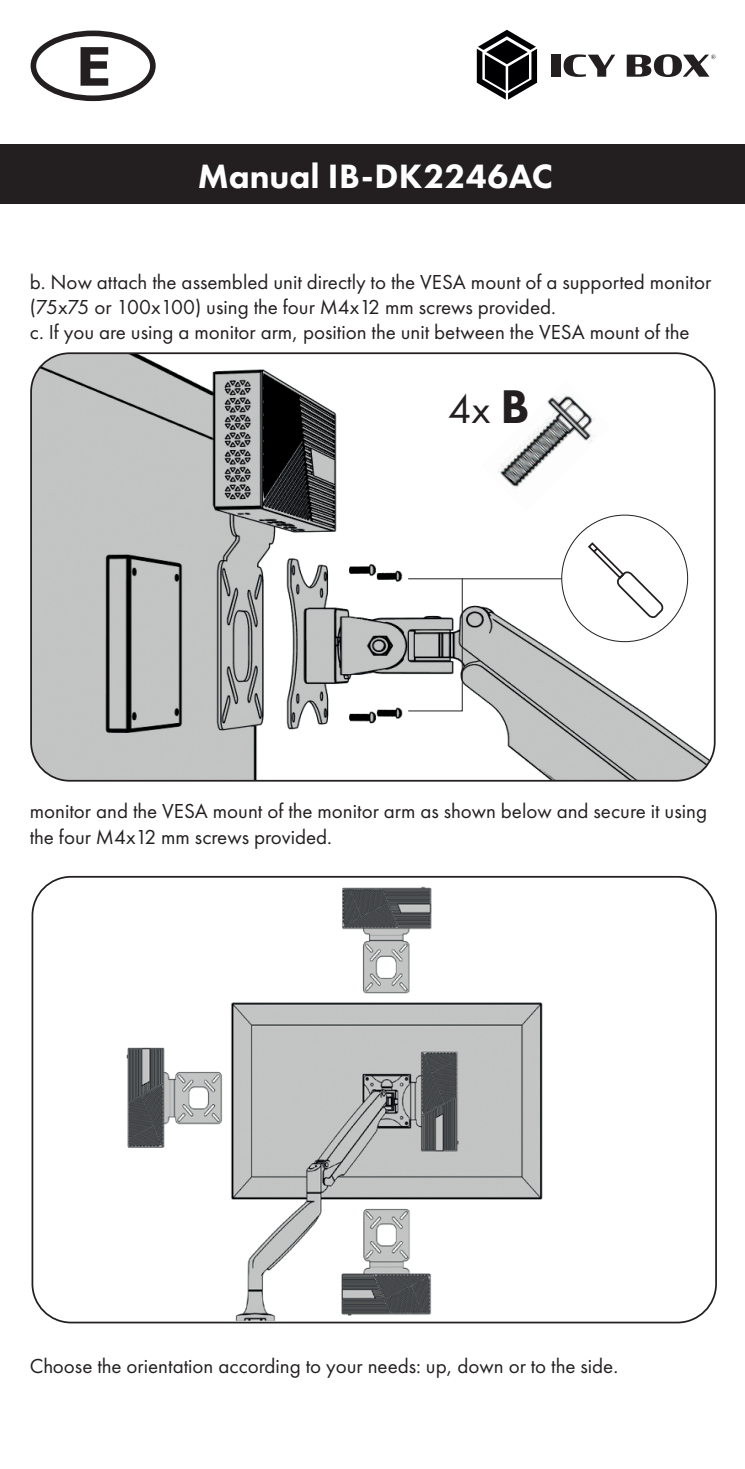
<style>
.page{position:relative;width:745px;height:1469px;background:#fff}
.page>*{position:absolute;margin:0;border:0;box-sizing:border-box;transform-origin:0 0}
.t1{font:42px "Futura PT";color:#231f20}
.t2{font:800 35px "Futura PT";color:#fff}
.t3{font:21px/25.2px "Futura PT";color:#231f20}
.s1{font-weight:800;font-size:49px}
</style>
<div class="page">
<div style="left:0;top:144px;width:744px;height:60px;background:#231f20"></div>
<div style="left:551px;top:55px;width:9px;height:22px;background:#231f20"></div>
<svg style="left:563px;top:54px;width:51px;height:23px"></svg>
<svg style="left:626px;top:54px;width:89px;height:23px"></svg>
<svg style="left:476px;top:30px;width:60px;height:70px"></svg>
<div style="left:30px;top:30px;width:126px;height:72px;border:5px solid #fff;border-radius:50%"></div>
<div style="left:31px;top:31px;width:124px;height:70px;border:6px solid #231f20;border-radius:50%"></div>
<svg style="left:80px;top:47px;width:28px;height:39px"></svg>
<img style="left:48px;top:876px;width:651px;height:444px">
<img style="left:31px;top:355px;width:683px;height:425px">
<div style="left:30px;top:352px;width:685px;height:429px;border:2px solid #231f20;border-radius:39px"></div>
<hr style="left:408px;top:578px;width:216px;height:1px;background:#231f20">
<div style="left:561px;top:515px;width:126px;height:126px;background:#fff;border-radius:50%"></div>
<svg style="left:588px;top:542px;width:76px;height:76px"></svg>
<svg style="left:407px;top:577px;width:56px;height:135px"></svg>
<img style="left:481px;top:381px;width:129px;height:130px">
<h2 class="t2" style="left:197px;top:154px;width:356px">Manual IB-DK2246AC</h2>
<p class="t3" style="left:30px;top:269px;width:682px">b. Now attach the assembled unit directly to the VESA mount of a supported monitor (75x75 or 100x100) using the four M4x12 mm screws provided.<br>c. If you are using a monitor arm, position the unit between the VESA mount of the</p>
<h1 class="t1" style="left:447px;top:384px;width:83px">4x <span class="s1">B</span></h1>
<p class="t3" style="left:30px;top:798px;width:678px">monitor and the VESA mount of the monitor arm as shown below and secure it using the four M4x12 mm screws provided.</p>
<p class="t3" style="left:30px;top:1353px;width:589px">Choose the orientation according to your needs: up, down or to the side.</p>
</div>
